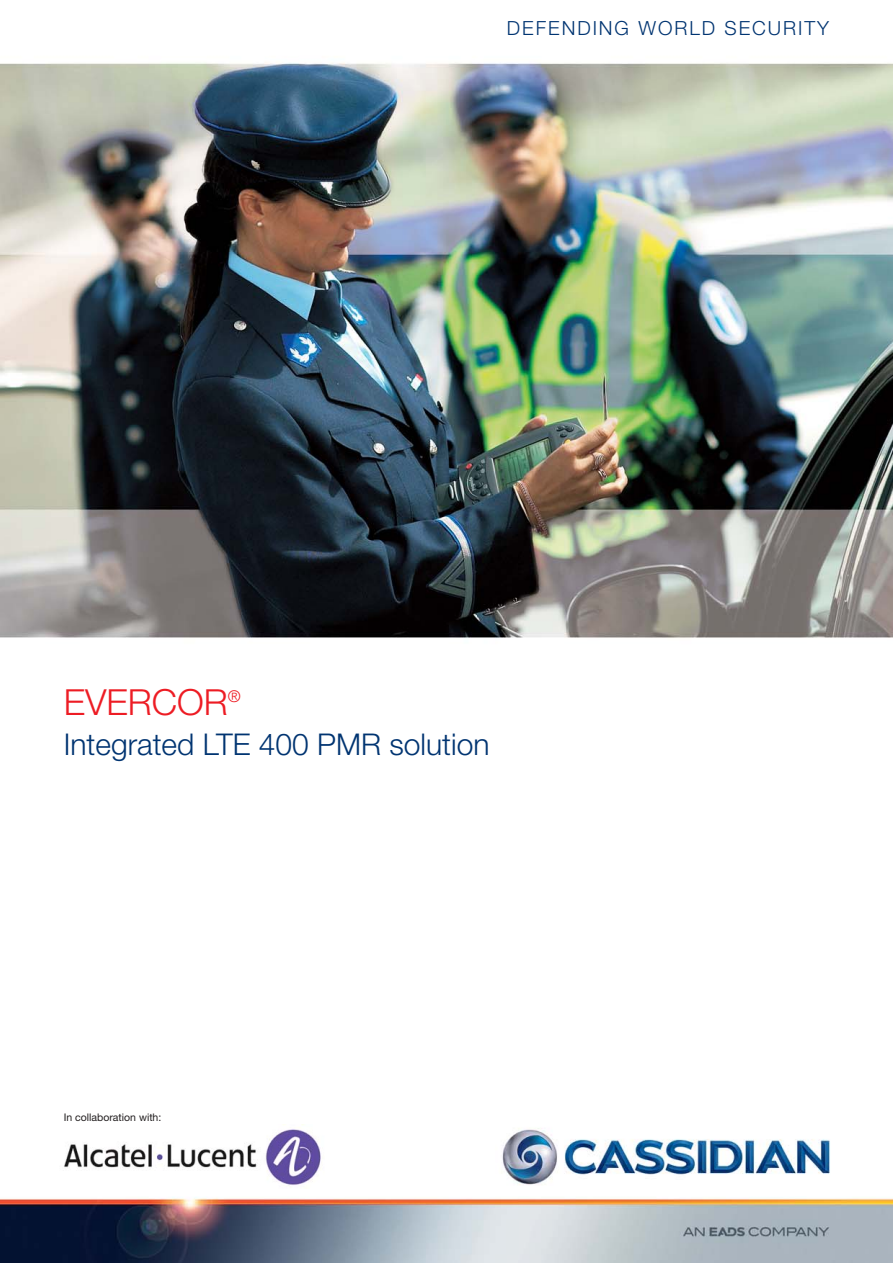
<style>
.page{position:relative;width:893px;height:1263px;background:#fff}
.page>*{position:absolute;margin:0;border:0;box-sizing:border-box;transform-origin:0 0}
.t1{font:300 36px "Helvetica Neue";color:#ed1c24}
.t2{font:300 30px "Helvetica Neue";color:#003471}
.t3{font:300 19.5px "Helvetica Neue";letter-spacing:.1em;color:#003471}
.t4{font:10.5px "Helvetica Neue";color:#231f20}
</style>
<div class="page">
<img style="left:0;top:62px;width:893px;height:1201px">
<img style="left:0;top:1199px;width:1px;height:64px">
<img style="left:60px;top:1124px;width:265px;height:64px">
<p class="t3" style="left:507px;top:21px;width:324px">DEFENDING WORLD SECURITY</p>
<p class="t1" style="left:64px;top:689px;width:179px">EVERCOR<sup>®</sup></p>
<p class="t2" style="left:64px;top:733px;width:427px">Integrated LTE 400 PMR solution</p>
<p class="t4" style="left:64px;top:1114px;width:99px">In collaboration with:</p>
</div>
